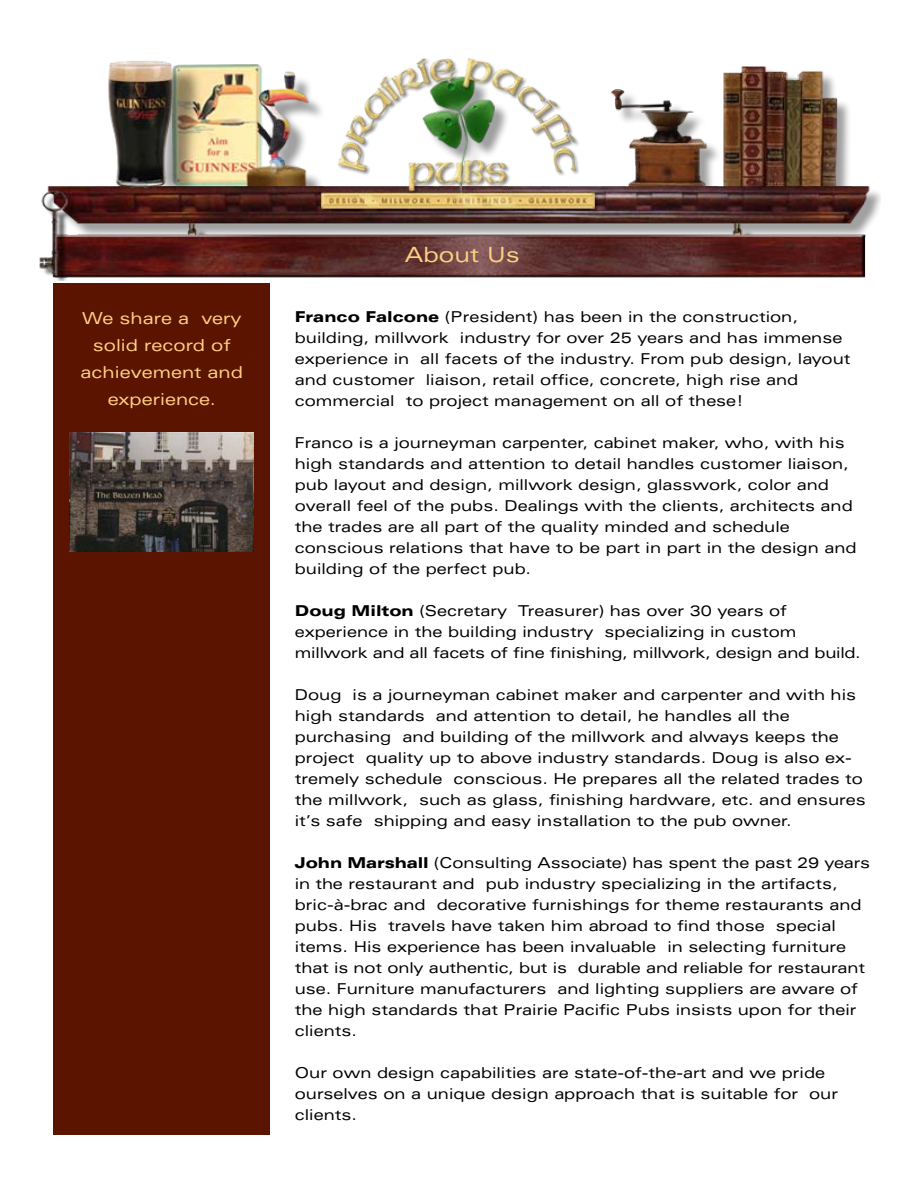
<style>
.page{position:relative;width:918px;height:1188px;background:#fff}
.page>*{position:absolute;margin:0;border:0;box-sizing:border-box;transform-origin:0 0}
.t1{font:expanded 21px "Univers";color:#ffcf82}
.t2{font:expanded 16.5px/27px "Univers";color:#ffcf82;text-align:center}
.t3{font:expanded 15px/21px "Univers";color:#000}
.s1{font-weight:900}
</style>
<div class="page">
<img style="left:39px;top:58px;width:841px;height:222px">
<div style="left:54px;top:284px;width:216px;height:851px;background:#5b1400"></div>
<img style="left:70px;top:432px;width:184px;height:119px">
<p class="t2" style="left:81px;top:304px;width:164px">We share a very solid record of achievement and experience.</p>
<h1 class="t1" style="left:405px;top:242px;width:116px">About Us</h1>
<p class="t3" style="left:295px;top:306px;width:557px"><span class="s1">Franco Falcone</span> (President) has been in the construction, building, millwork industry for over 25 years and has immense experience in all facets of the industry. From pub design, layout and customer liaison, retail office, concrete, high rise and commercial to project management on all of these!</p>
<p class="t3" style="left:295px;top:432px;width:563px">Franco is a journeyman carpenter, cabinet maker, who, with his high standards and attention to detail handles customer liaison, pub layout and design, millwork design, glasswork, color and overall feel of the pubs. Dealings with the clients, architects and the trades are all part of the quality minded and schedule conscious relations that have to be part in part in the design and building of the perfect pub.</p>
<p class="t3" style="left:295px;top:600px;width:567px"><span class="s1">Doug Milton</span> (Secretary Treasurer) has over 30 years of experience in the building industry specializing in custom millwork and all facets of fine finishing, millwork, design and build.</p>
<p class="t3" style="left:295px;top:684px;width:572px">Doug is a journeyman cabinet maker and carpenter and with his high standards and attention to detail, he handles all the purchasing and building of the millwork and always keeps the project quality up to above industry standards. Doug is also ex&shy;tremely schedule conscious. He prepares all the related trades to the millwork, such as glass, finishing hardware, etc. and ensures it’s safe shipping and easy installation to the pub owner.</p>
<p class="t3" style="left:295px;top:852px;width:577px"><span class="s1">John Marshall</span> (Consulting Associate) has spent the past 29 years in the restaurant and pub industry specializing in the artifacts, bric-à-brac and decorative furnishings for theme restaurants and pubs. His travels have taken him abroad to find those special items. His experience has been invaluable in selecting furniture that is not only authentic, but is durable and reliable for restaurant use. Furniture manufacturers and lighting suppliers are aware of the high standards that Prairie Pacific Pubs insists upon for their clients.</p>
<p class="t3" style="left:295px;top:1062px;width:545px">Our own design capabilities are state-of-the-art and we pride ourselves on a unique design approach that is suitable for our clients.</p>
</div>
